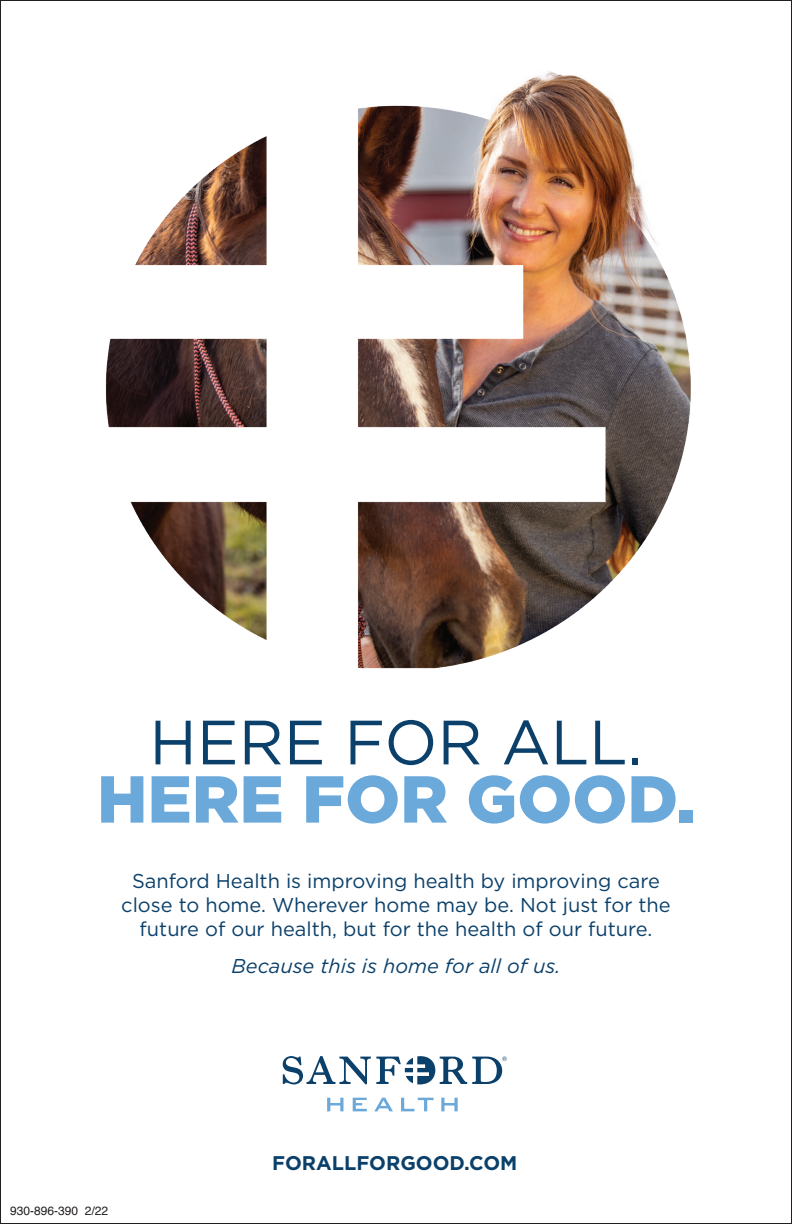
<style>
.page{position:relative;width:792px;height:1224px;background:#fff}
.page>*{position:absolute;margin:0;border:0;box-sizing:border-box;transform-origin:0 0}
.t1{font:900 66.2px "Gotham";color:#6ca9db}
.t2{font:62.4px "Gotham";color:#0b406a}
.t3{font:20px/24px "Gotham";color:#0b406a;text-align:center}
.t4{font:italic 20px "Gotham";color:#0b406a}
.t5{font:700 19.8px "Gotham";color:#0b406a}
.t6{font:12px "Helvetica";color:#231f20}
</style>
<div class="page">
<img style="left:105px;top:71px;width:586px;height:598px">
<svg style="left:327px;top:1098px;width:16px;height:13px"></svg>
<svg style="left:353px;top:1098px;width:14px;height:13px"></svg>
<svg style="left:374px;top:1098px;width:19px;height:13px"></svg>
<svg style="left:401px;top:1098px;width:33px;height:13px"></svg>
<svg style="left:441px;top:1098px;width:17px;height:13px"></svg>
<svg style="left:283px;top:1056px;width:224px;height:28px"></svg>
<h2 class="t2" style="left:149px;top:702px;width:495px">HERE FOR ALL.</h2>
<h1 class="t1" style="left:97px;top:754px;width:599px">HERE FOR GOOD.</h1>
<p class="t3" style="left:121px;top:868px;width:551px">Sanford Health is improving health by improving care close to home. Wherever home may be. Not just for the future of our health, but for the health of our future.</p>
<p class="t4" style="left:232px;top:953px;width:330px">Because this is home for all of us.</p>
<p class="t6" style="left:10px;top:1201px;width:100px">930-896-390 2/22</p>
<p class="t5" style="left:272px;top:1150px;width:247px">FORALLFORGOOD.COM</p>
</div>
